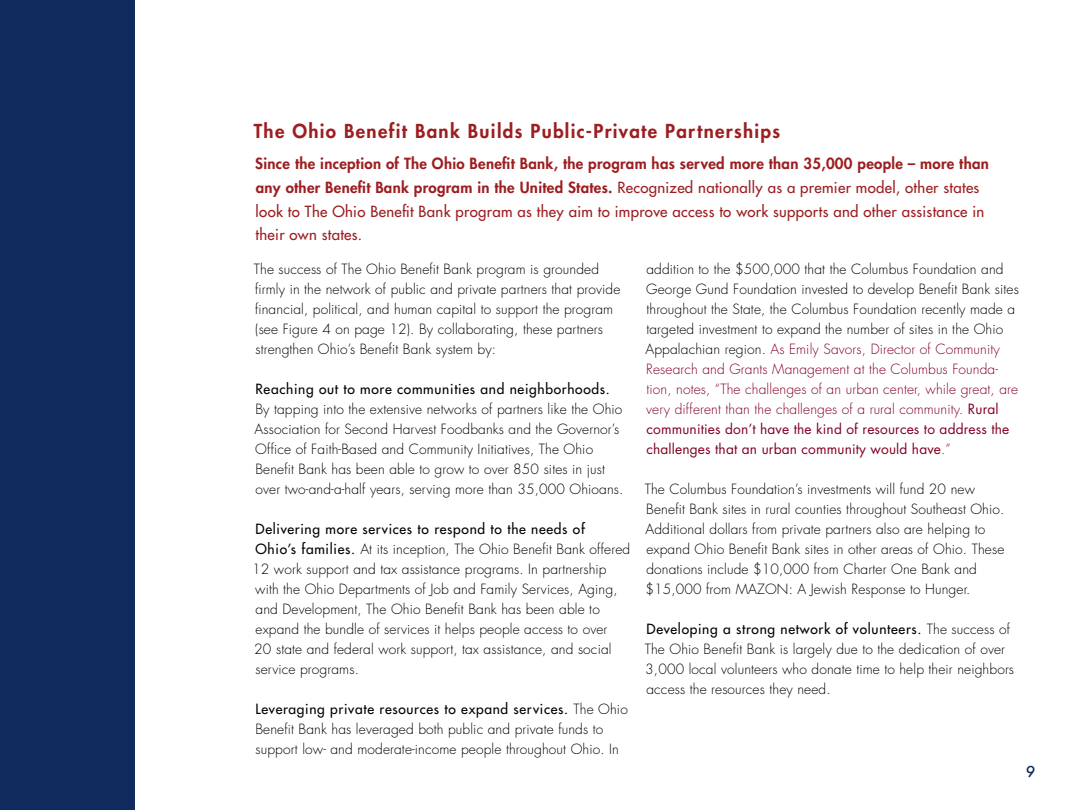
<style>
.page{position:relative;width:1080px;height:810px;background:#fff}
.page>*{position:absolute;margin:0;border:0;box-sizing:border-box;transform-origin:0 0}
.t1{font:800 18.75px "Futura Std";letter-spacing:.07em;color:#9d1e21}
.t2{font:500 15px/23.8px "Futura Std";letter-spacing:.02em;color:#9d1e21}
.t3{font:italic 500 15px "Futura";color:#102a5e}
.t4{font:300 13.75px/20px "Futura Std";letter-spacing:.01em;color:#000}
.t5{font:500 13.75px "Futura Std";letter-spacing:.05em;color:#000}
.s1{font-weight:800}
.s2{font-weight:500}
.s3{color:#820024}
.s4{font-weight:400;color:#820024}
</style>
<div class="page">
<div style="left:0;top:0;width:135px;height:810px;background:#102a5e"></div>
<h1 class="t1" style="left:254px;top:119px;width:528px">The Ohio Benefit Bank Builds Public-Private Partnerships</h1>
<p class="t2" style="left:255px;top:152px;width:735px"><span class="s1">Since the inception of The Ohio Benefit Bank, the program has served more than 35,000 people – more than any other Benefit Bank program in the United States.</span> Recognized nationally as a premier model, other states look to The Ohio Benefit Bank program as they aim to improve access to work supports and other assistance in their own states.</p>
<p class="t4" style="left:254px;top:260px;width:368px">The success of The Ohio Benefit Bank program is grounded firmly in the network of public and private partners that provide financial, political, and human capital to support the program (see Figure 4 on page 12). By collaborating, these partners strengthen Ohio’s Benefit Bank system by:</p>
<p class="t5" style="left:256px;top:381px;width:356px">Reaching out to more communities and neighborhoods.</p>
<p class="t4" style="left:255px;top:400px;width:370px">By tapping into the extensive networks of partners like the Ohio Association for Second Harvest Foodbanks and the Governor’s Office of Faith-Based and Community Initiatives, The Ohio Benefit Bank has been able to grow to over 850 sites in just over two-and-a-half years, serving more than 35,000 Ohioans.</p>
<p class="t4" style="left:252px;top:520px;width:380px"><span class="s2">Delivering more services to respond to the needs of<br>Ohio’s families.</span> At its inception, The Ohio Benefit Bank offered 12 work support and tax assistance programs. In partnership with the Ohio Departments of Job and Family Services, Aging, and Development, The Ohio Benefit Bank has been able to expand the bundle of services it helps people access to over<br>20 state and federal work support, tax assistance, and social service programs.</p>
<p class="t4" style="left:255px;top:700px;width:374px"><span class="s2">Leveraging private resources to expand services.</span> The Ohio<br>Benefit Bank has leveraged both public and private funds to support low- and moderate-income people throughout Ohio. In</p>
<p class="t4" style="left:646px;top:260px;width:375px">addition to the $500,000 that the Columbus Foundation and George Gund Foundation invested to develop Benefit Bank sites throughout the State, the Columbus Foundation recently made a targeted investment to expand the number of sites in the Ohio Appalachian region. <span class="s3">As Emily Savors, Director of Community Research and Grants Management at the Columbus Founda&shy;tion, notes, “The challenges of an urban center, while great, are very different than the challenges of a rural community.</span> <span class="s4">Rural communities don’t have the kind of resources to address the challenges that an urban community would have</span><span class="s3">.”</span></p>
<p class="t4" style="left:645px;top:480px;width:361px">The Columbus Foundation’s investments will fund 20 new Benefit Bank sites in rural counties throughout Southeast Ohio.<br>Additional dollars from private partners also are helping to expand Ohio Benefit Bank sites in other areas of Ohio. These donations include $10,000 from Charter One Bank and $15,000 from MAZON: A Jewish Response to Hunger.</p>
<p class="t4" style="left:645px;top:620px;width:371px"><span class="s2">Developing a strong network of volunteers.</span> The success of The Ohio Benefit Bank is largely due to the dedication of over 3,000 local volunteers who donate time to help their neighbors access the resources they need.</p>
<p class="t3" style="left:1026px;top:761px;width:11px">9</p>
</div>
